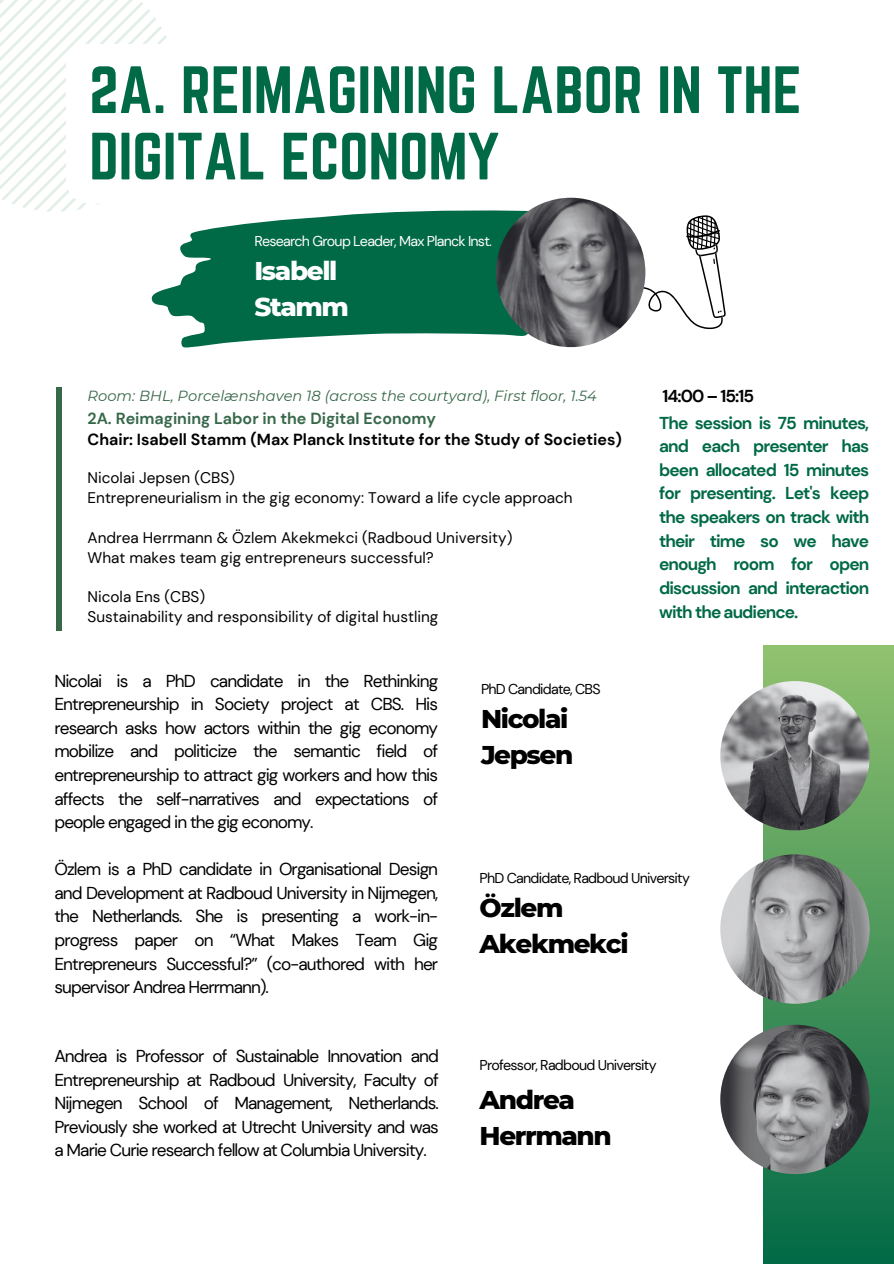
<style>
.page{position:relative;width:894px;height:1264px;background:#fff}
.page>*{position:absolute;margin:0;border:0;box-sizing:border-box;transform-origin:0 0}
.t1{font:58.35px/66.3px "Norwester";color:#006946}
.t2{font:800 26.25px/36px "Montserrat";letter-spacing:-.05em;color:#000}
.t3{font:800 26.25px/36px "Montserrat";letter-spacing:-.05em;color:#fff}
.t4{font:17.25px/23.7px "DM Sans";letter-spacing:-.05em;color:#000;text-align:justify}
.t5{font:700 17.25px/23.7px "DM Sans";letter-spacing:-.05em;color:#006946;text-align:justify}
.t6{font:700 17.25px "DM Sans";letter-spacing:-.05em;color:#000}
.t7{font:700 16.05px/21px "DM Sans";color:#000}
.t8{font:15.3px/20px "DM Sans";color:#000}
.t9{font:italic 14.7px "Montserrat";color:#38684a}
.t10{font:14.25px "DM Sans";letter-spacing:-.05em;color:#000}
.t11{font:14.25px "DM Sans";letter-spacing:-.05em;color:#fff}
.s1{color:#38684a}
</style>
<div class="page">
<svg style="left:151px;top:203px;width:437px;height:145px;fill:#006946"></svg>
<svg style="left:618px;top:215px;width:108px;height:114px"></svg>
<img style="left:496px;top:198px;width:149px;height:149px;border-radius:50%">
<div style="left:763px;top:645px;width:130px;height:618px;background:linear-gradient(to bottom,#92c270,#026946)"></div>
<svg style="left:0;top:0;width:178px;height:211px"></svg>
<svg style="left:66px;top:44px;width:532px;height:159px"></svg>
<div style="left:57px;top:387px;width:5px;height:244px;background:#38684a"></div>
<img style="left:720px;top:681px;width:149px;height:149px;border-radius:50%">
<img style="left:720px;top:854px;width:149px;height:149px;border-radius:50%">
<img style="left:720px;top:1024px;width:149px;height:150px;border-radius:50%">
<p class="t1" style="left:89px;top:56px;width:713px">2A. REIMAGINING LABOR IN THE<br>DIGITAL ECONOMY</p>
<p class="t11" style="left:254px;top:232px;width:239px">Research Group Leader, Max Planck Inst.</p>
<h1 class="t3" style="left:254px;top:252px;width:96px">Isabell<br>Stamm</h1>
<p class="t9" style="left:88px;top:386px;width:510px">Room: BHL, Porcelænshaven 18 (across the courtyard), First floor, 1.54</p>
<p class="t6" style="left:662px;top:384px;width:93px">14:00 – 15:15</p>
<h4 class="t7" style="left:88px;top:408px;width:535px"><span class="s1">2A. Reimagining Labor in the Digital Economy<br></span>Chair: Isabell Stamm (Max Planck Institute for the Study of Societies)</h4>
<h3 class="t8" style="left:87px;top:468px;width:486px">Nicolai Jepsen (CBS)<br>Entrepreneurialism in the gig economy: Toward a life cycle approach</h3>
<h4 class="t8" style="left:87px;top:527px;width:426px">Andrea Herrmann &amp; Özlem Akekmekci (Radboud University)<br>What makes team gig entrepreneurs successful?</h4>
<h4 class="t8" style="left:87px;top:587px;width:352px">Nicola Ens (CBS)<br>Sustainability and responsibility of digital hustling</h4>
<h2 class="t5" style="left:659px;top:411px;width:211px">The session is 75 minutes, and each presenter has been allocated 15 minutes for presenting. Let's keep the speakers on track with their time so we have enough room for open discussion and interaction with the audience.</h2>
<h4 class="t4" style="left:54px;top:668px;width:385px">Nicolai is a PhD candidate in the Rethinking Entrepreneurship in Society project at CBS. His research asks how actors within the gig economy mobilize and politicize the semantic field of entrepreneurship to attract gig workers and how this affects the self-narratives and expectations of people engaged in the gig economy.</h4>
<h4 class="t4" style="left:54px;top:857px;width:385px">Özlem is a PhD candidate in Organisational Design and Development at Radboud University in Nijmegen, the Netherlands. She is presenting a work-in&shy;progress paper on “What Makes Team Gig Entrepreneurs Successful?” (co-authored with her supervisor Andrea Herrmann).</h4>
<h2 class="t4" style="left:54px;top:1044px;width:386px">Andrea is Professor of Sustainable Innovation and Entrepreneurship at Radboud University, Faculty of Nijmegen School of Management, Netherlands.<br>Previously she worked at Utrecht University and was a Marie Curie research fellow at Columbia University.</h2>
<h3 class="t10" style="left:481px;top:680px;width:121px">PhD Candidate, CBS</h3>
<h4 class="t2" style="left:481px;top:700px;width:94px">Nicolai<br>Jepsen</h4>
<p class="t10" style="left:479px;top:868px;width:212px">PhD Candidate, Radboud University</p>
<p class="t2" style="left:479px;top:889px;width:150px">Özlem<br>Akekmekci</p>
<p class="t10" style="left:479px;top:1056px;width:178px">Professor, Radboud University</p>
<p class="t2" style="left:479px;top:1081px;width:134px">Andrea<br>Herrmann</p>
</div>
